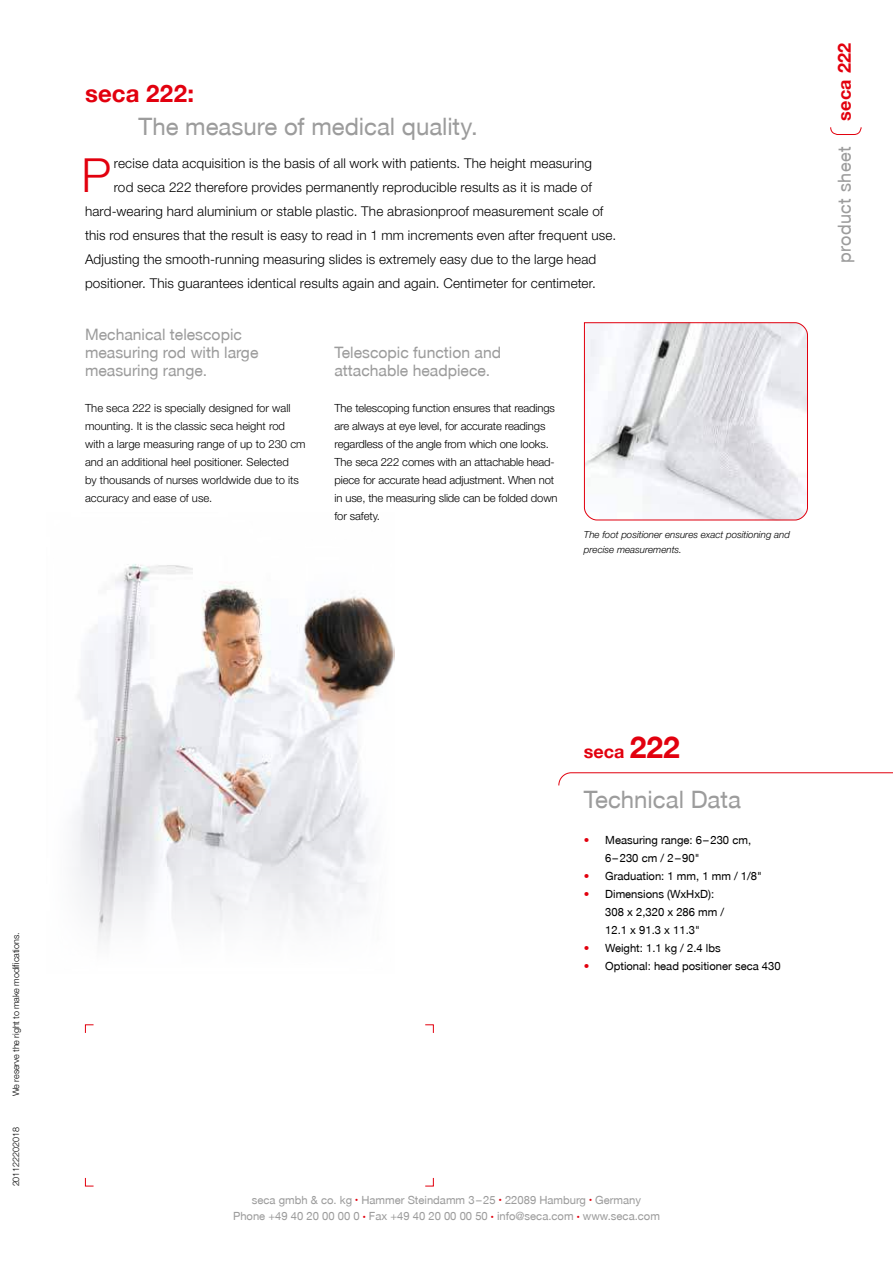
<style>
.page{position:relative;width:893px;height:1263px;background:#fff}
.page>*{position:absolute;margin:0;border:0;box-sizing:border-box;transform-origin:0 0}
.t1{font:300 47.1px "secaglobal";color:#e2000e}
.t2{font:24px "secaglobal";color:#9c9c9c}
.t3{font:700 24px "secaglobal";letter-spacing:.005em;color:#e2000e}
.t4{font:700 18px "secaglobal";letter-spacing:.025em;color:#e2000e}
.t5{font:18px "secaglobal";letter-spacing:.025em;color:#9c9c9c}
.t6{font:15.75px/18px "secaglobal";color:#9c9c9c}
.t7{font:300 13.5px "secaglobal";letter-spacing:.01em;color:#000}
.t8{font:300 11.25px/18px "secaglobal";letter-spacing:-.01em;color:#000}
.t9{font:11.25px/18px "secaglobal";color:#000}
.t10{font:11.25px/16.5px "secaglobal";color:#9c9c9c;text-align:center}
.t11{font:italic 300 9.75px/15px "secaglobal";color:#000}
.t12{font:300 9px "secaglobal";letter-spacing:-.01em;color:#000}
.s1{font-size:30px}
.s2{color:#e2000e}
.s3{font-size:6px;color:#e2000e}
</style>
<div class="page">
<svg style="left:830px;top:127px;width:32px;height:8px"></svg>
<svg style="left:85px;top:1024px;width:9px;height:9px"></svg>
<svg style="left:85px;top:1177px;width:9px;height:10px"></svg>
<svg style="left:425px;top:1177px;width:9px;height:10px"></svg>
<svg style="left:425px;top:1024px;width:9px;height:9px"></svg>
<img style="left:74px;top:564px;width:321px;height:377px">
<svg style="left:584px;top:322px;width:224px;height:199px"></svg>
<svg style="left:558px;top:772px;width:335px;height:14px"></svg>
<h2 class="t3" style="left:85px;top:85px;width:111px">seca 222:</h2>
<h2 class="t2" style="left:139px;top:118px;width:341px">The measure of medical quality.</h2>
<h1 class="t1" style="left:82px;top:157px;width:31px">P</h1>
<p class="t7" style="left:114px;top:158px;width:480px">recise data acquisition is the basis of all work with patients. The height measuring</p>
<p class="t7" style="left:114px;top:182px;width:480px">rod seca 222 therefore provides permanently reproducible results as it is made of</p>
<p class="t7" style="left:85px;top:206px;width:520px">hard-wearing hard aluminium or stable plastic. The abrasionproof measurement scale of</p>
<p class="t7" style="left:85px;top:230px;width:533px">this rod ensures that the result is easy to read in 1 mm increments even after frequent use.</p>
<p class="t7" style="left:85px;top:254px;width:513px">Adjusting the smooth-running measuring slides is extremely easy due to the large head</p>
<p class="t7" style="left:85px;top:278px;width:512px">positioner. This guarantees identical results again and again. Centimeter for centimeter.</p>
<p class="t6" style="left:85px;top:327px;width:175px">Mechanical telescopic measuring rod with large measuring range.</p>
<p class="t8" style="left:85px;top:400px;width:222px">The seca 222 is specially designed for wall mounting. It is the classic seca height rod with a large measuring range of up to 230 cm and an additional heel positioner. Selected<br>by thousands of nurses worldwide due to its accuracy and ease of use.</p>
<p class="t6" style="left:334px;top:345px;width:168px">Telescopic function and attachable headpiece.</p>
<p class="t8" style="left:334px;top:400px;width:225px">The telescoping function ensures that readings are always at eye level, for accurate readings regardless of the angle from which one looks.<br>The seca 222 comes with an attachable head&shy;piece for accurate head adjustment. When not in use, the measuring slide can be folded down for safety.</p>
<p class="t11" style="left:584px;top:528px;width:208px">The foot positioner ensures exact positioning and precise measurements.</p>
<h3 class="t4" style="left:838px;top:121px;width:80px;rotate:-90deg">seca 222</h3>
<h3 class="t5" style="left:838px;top:263px;width:119px;rotate:-90deg">product sheet</h3>
<p class="t12" style="left:11px;top:1096px;width:165px;rotate:-90deg">We reserve the right to make modi昀椀cations.</p>
<p class="t12" style="left:13px;top:1186px;width:61px;rotate:-90deg">201122202018</p>
<h3 class="t4" style="left:584px;top:745px;width:97px">seca <span class="s1">222</span></h3>
<h2 class="t2" style="left:584px;top:791px;width:158px">Technical Data</h2>
<p class="t9" style="left:605px;top:832px;width:147px;text-indent:-21px"><span class="s2">•</span> Measuring range: 6– 230 cm,<br>6– 230 cm / 2 – 90"</p>
<p class="t9" style="left:584px;top:868px;width:180px"><span class="s2">•</span> Graduation: 1 mm, 1 mm / 1/8"</p>
<p class="t9" style="left:605px;top:886px;width:121px;text-indent:-21px"><span class="s2">•</span> Dimensions (WxHxD):<br>308 x 2,320 x 286 mm /<br>12.1 x 91.3 x 11.3"</p>
<p class="t9" style="left:584px;top:940px;width:138px"><span class="s2">•</span> Weight: 1.1 kg / 2.4 lbs</p>
<p class="t9" style="left:584px;top:958px;width:198px"><span class="s2">•</span> Optional: head positioner seca 430</p>
<p class="t10" style="left:233px;top:1193px;width:428px">seca gmbh &amp; co. kg <span class="s3">•</span> Hammer Steindamm 3 – 25 <span class="s3">•</span> 22089 Hamburg <span class="s3">•</span> Germany<br>Phone +49 40 20 00 00 0 <span class="s3">•</span> Fax +49 40 20 00 00 50 <span class="s3">•</span> info@seca.com <span class="s3">•</span> www.seca.com</p>
</div>
